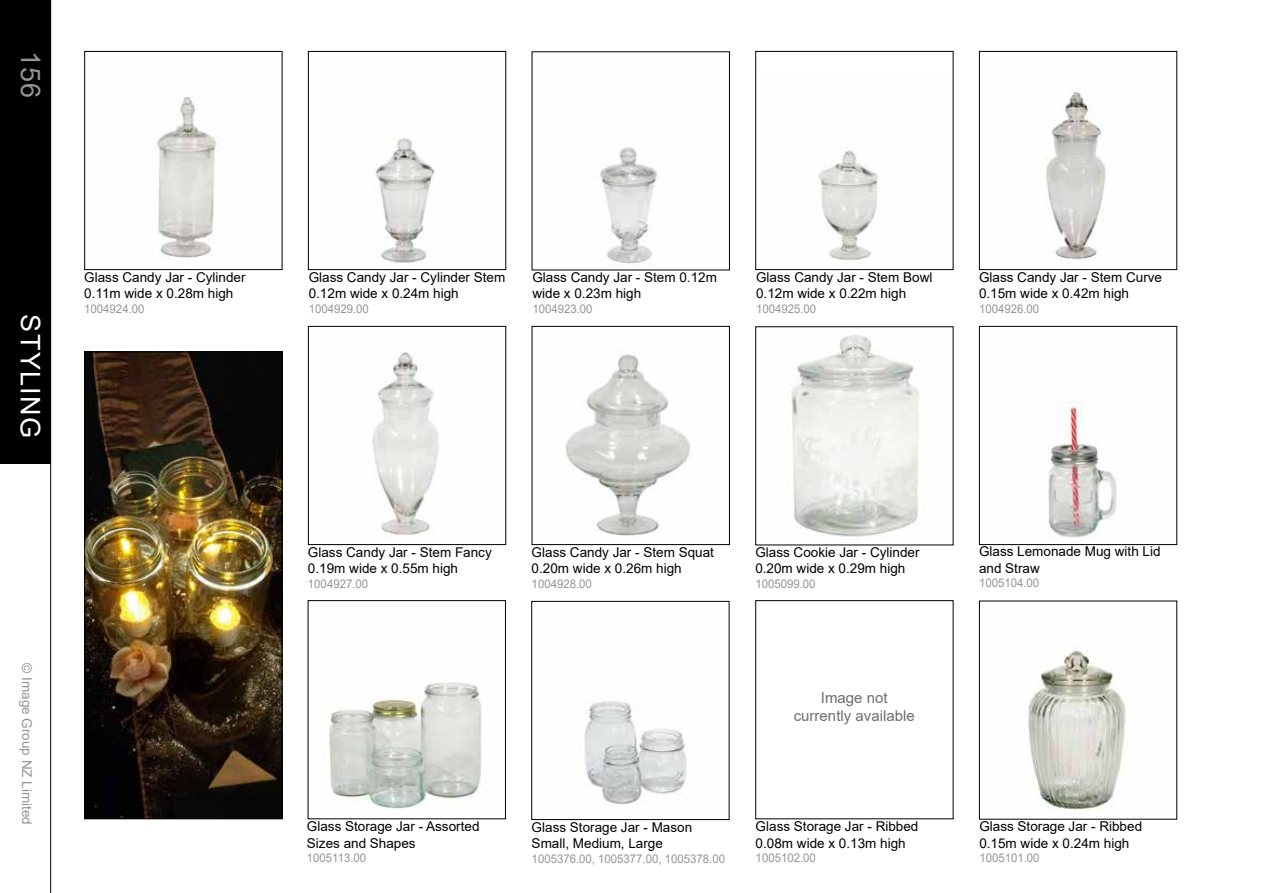
<style>
.page{position:relative;width:1263px;height:893px;background:#fff}
.page>*{position:absolute;margin:0;border:0;box-sizing:border-box;transform-origin:0 0}
.t1{font:27px "Arial";letter-spacing:.05em;color:#fff}
.t2{font:27px "Arial";color:#939598}
.t3{font:15px/18px "Arial";color:#6d6e71;text-align:center}
.t4{font:13.5px/16.5px "Arial";color:#000}
.t5{font:13.5px "Arial";color:#939598}
.t6{font:12px "Arial";color:#939598;scale:.95 1}
</style>
<div class="page">
<div style="left:0;top:0;width:51px;height:463px;background:#000"></div>
<hr style="left:50px;top:0;width:1px;height:893px;background:#000">
<img style="left:374px;top:137px;width:61px;height:126px">
<div style="left:308px;top:51px;width:198px;height:219px;border:1px solid #000"></div>
<img style="left:157px;top:96px;width:60px;height:162px">
<div style="left:84px;top:51px;width:198px;height:219px;border:1px solid #000"></div>
<img style="left:818px;top:147px;width:61px;height:118px">
<div style="left:755px;top:51px;width:198px;height:219px;border:1px solid #000"></div>
<img style="left:1045px;top:91px;width:61px;height:169px">
<div style="left:979px;top:51px;width:198px;height:219px;border:1px solid #000"></div>
<img style="left:600px;top:147px;width:58px;height:117px">
<div style="left:755px;top:600px;width:198px;height:219px;border:1px solid #000"></div>
<img style="left:329px;top:682px;width:153px;height:127px">
<div style="left:308px;top:600px;width:198px;height:219px;border:1px solid #000"></div>
<img style="left:86px;top:353px;width:194px;height:464px">
<div style="left:84px;top:351px;width:198px;height:468px;border:1px solid #000"></div>
<img style="left:1028px;top:650px;width:98px;height:160px">
<img style="left:564px;top:354px;width:127px;height:182px">
<div style="left:532px;top:326px;width:198px;height:219px;border:1px solid #000"></div>
<img style="left:372px;top:352px;width:67px;height:184px">
<div style="left:308px;top:326px;width:198px;height:219px;border:1px solid #000"></div>
<img style="left:1047px;top:401px;width:70px;height:137px">
<div style="left:979px;top:326px;width:198px;height:219px;border:1px solid #000"></div>
<img style="left:788px;top:335px;width:131px;height:202px">
<img style="left:584px;top:701px;width:103px;height:104px">
<div style="left:531px;top:601px;width:198px;height:219px;border:1px solid #000"></div>
<h1 class="t2" style="left:49px;top:51px;width:49px;rotate:90deg">156</h1>
<h1 class="t1" style="left:49px;top:314px;width:125px;rotate:90deg">STYLING</h1>
<p class="t4" style="left:84px;top:269px;width:163px">Glass Candy Jar - Cylinder<br>0.11m wide x 0.28m high</p>
<p class="t6" style="left:84px;top:300px;width:65px">1004924.00</p>
<p class="t5" style="left:36px;top:663px;width:163px;rotate:90deg">© Image Group NZ Limited</p>
<p class="t4" style="left:309px;top:269px;width:198px">Glass Candy Jar - Cylinder Stem<br>0.12m wide x 0.24m high</p>
<p class="t6" style="left:309px;top:300px;width:65px">1004929.00</p>
<p class="t4" style="left:532px;top:269px;width:186px">Glass Candy Jar - Stem 0.12m wide x 0.23m high</p>
<p class="t6" style="left:532px;top:300px;width:65px">1004923.00</p>
<p class="t4" style="left:756px;top:269px;width:178px">Glass Candy Jar - Stem Bowl<br>0.12m wide x 0.22m high</p>
<p class="t6" style="left:756px;top:300px;width:65px">1004925.00</p>
<p class="t4" style="left:979px;top:269px;width:185px">Glass Candy Jar - Stem Curve<br>0.15m wide x 0.42m high</p>
<p class="t6" style="left:979px;top:300px;width:65px">1004926.00</p>
<p class="t4" style="left:308px;top:544px;width:185px">Glass Candy Jar - Stem Fancy<br>0.19m wide x 0.55m high</p>
<p class="t6" style="left:308px;top:575px;width:65px">1004927.00</p>
<p class="t4" style="left:532px;top:544px;width:184px">Glass Candy Jar - Stem Squat<br>0.20m wide x 0.26m high</p>
<p class="t6" style="left:532px;top:575px;width:65px">1004928.00</p>
<p class="t4" style="left:755px;top:544px;width:166px">Glass Cookie Jar - Cylinder<br>0.20m wide x 0.29m high</p>
<p class="t6" style="left:755px;top:575px;width:65px">1005099.00</p>
<p class="t4" style="left:307px;top:818px;width:174px">Glass Storage Jar - Assorted<br>Sizes and Shapes</p>
<p class="t6" style="left:307px;top:850px;width:64px">1005113.00</p>
<p class="t3" style="left:794px;top:688px;width:122px">Image not currently available</p>
<p class="t4" style="left:532px;top:819px;width:162px">Glass Storage Jar - Mason<br>Small, Medium, Large</p>
<p class="t6" style="left:532px;top:850px;width:205px">1005376.00, 1005377.00, 1005378.00</p>
<p class="t4" style="left:756px;top:818px;width:164px">Glass Storage Jar - Ribbed<br>0.08m wide x 0.13m high</p>
<p class="t6" style="left:756px;top:850px;width:65px">1005102.00</p>
<p class="t4" style="left:979px;top:543px;width:183px">Glass Lemonade Mug with Lid and Straw</p>
<p class="t6" style="left:979px;top:574px;width:65px">1005104.00</p>
<p class="t4" style="left:979px;top:818px;width:164px">Glass Storage Jar - Ribbed<br>0.15m wide x 0.24m high</p>
<p class="t6" style="left:979px;top:850px;width:65px">1005101.00</p>
</div>
